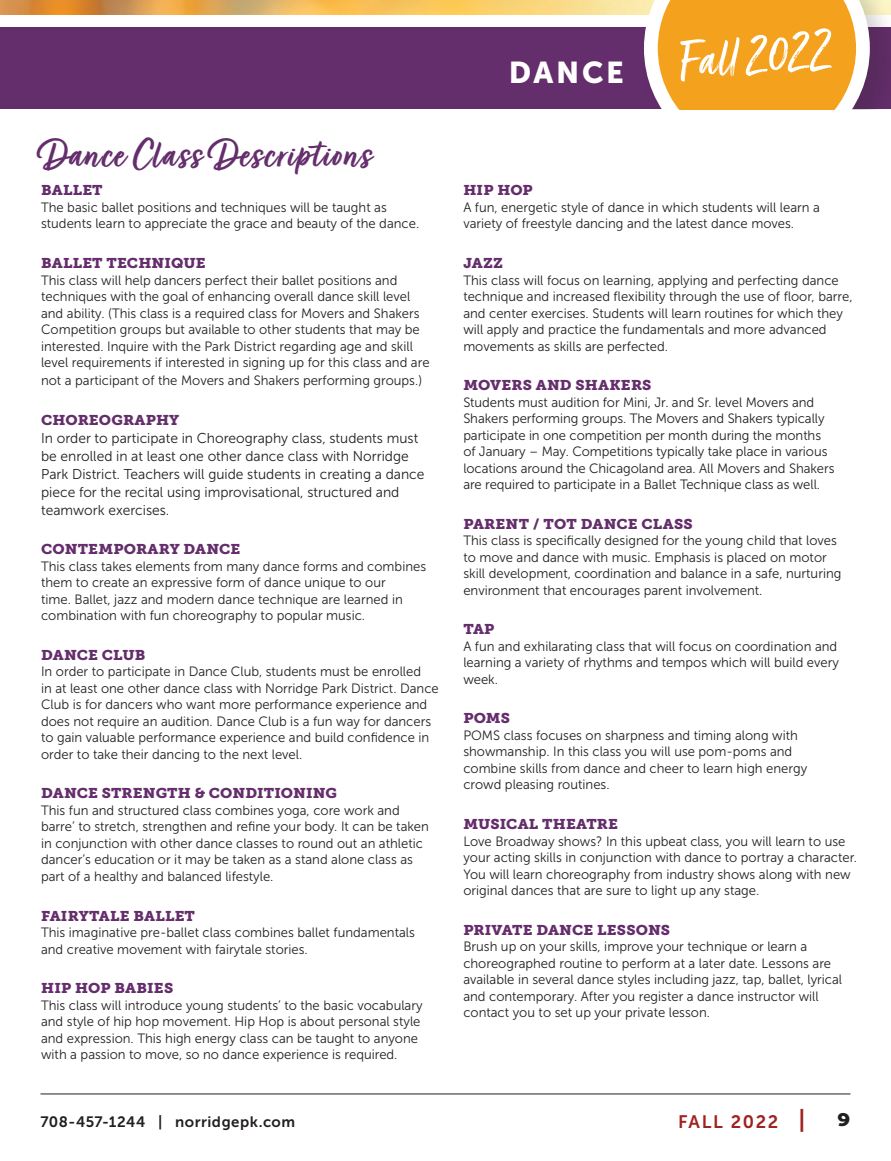
<style>
.page{position:relative;width:891px;height:1161px;background:#fff}
.page>*{position:absolute;margin:0;border:0;box-sizing:border-box;transform-origin:0 0}
.t1{font:60px "Turbinado Dry Pro";color:#fff}
.t2{font:43.5px "Turbinado Bold Pro";letter-spacing:.02em;color:#642d6b}
.t3{font:30px "Museo Sans 900";letter-spacing:.09em;color:#fff}
.t4{font:18px "Museo Sans 700";letter-spacing:.09em;color:#a02220}
.t5{font:18px "Museo Sans 900";color:#231f20;scale:1.2 1}
.t6{font:15px "Museo Sans 700";letter-spacing:.035em;color:#231f20}
.t7{font:14.25px/18px "Museo Sans 300";color:#231f20}
.t8{font:14.1px "Museo Slab 900";letter-spacing:.01em;color:#642d6b;scale:1.06 1}
.t9{font:13.5px/16.5px "Museo Sans 300";color:#231f20}
.s1{font-size:24px}
</style>
<div class="page">
<hr style="left:40px;top:1094px;width:810px;height:1px;background:#231f20">
<img style="left:0;top:0;width:640px;height:15px">
<div style="left:0;top:27px;width:891px;height:82px;background:#642d6b"></div>
<div style="left:640px;top:0;width:251px;height:109px;background:#231f20;opacity:.2"></div>
<svg style="left:644px;top:0;width:226px;height:109px"></svg>
<h2 class="t2" style="left:39px;top:131px;width:332px">Dance Class Descriptions</h2>
<p class="t8" style="left:41px;top:182px;width:60px">BALLET</p>
<p class="t9" style="left:41px;top:199px;width:380px">The basic ballet positions and techniques will be taught as students learn to appreciate the grace and beauty of the dance.</p>
<p class="t8" style="left:41px;top:255px;width:157px">BALLET TECHNIQUE</p>
<p class="t9" style="left:41px;top:272px;width:390px">This class will help dancers perfect their ballet positions and techniques with the goal of enhancing overall dance skill level and ability. (This class is a required class for Movers and Shakers Competition groups but available to other students that may be interested. Inquire with the Park District regarding age and skill level requirements if interested in signing up for this class and are</p>
<p class="t9" style="left:41px;top:372px;width:383px">not a participant of the Movers and Shakers performing groups.)</p>
<p class="t8" style="left:41px;top:412px;width:132px">CHOREOGRAPHY</p>
<p class="t7" style="left:41px;top:429px;width:385px">In order to participate in Choreography class, students must be enrolled in at least one other dance class with Norridge Park District. Teachers will guide students in creating a dance piece for the recital using improvisational, structured and teamwork exercises.</p>
<p class="t8" style="left:41px;top:541px;width:190px">CONTEMPORARY DANCE</p>
<p class="t9" style="left:41px;top:558px;width:387px">This class takes elements from many dance forms and combines them to create an expressive form of dance unique to our<br>time. Ballet, jazz and modern dance technique are learned in combination with fun choreography to popular music.</p>
<p class="t8" style="left:41px;top:647px;width:100px">DANCE CLUB</p>
<p class="t9" style="left:41px;top:664px;width:399px">In order to participate in Dance Club, students must be enrolled<br>in at least one other dance class with Norridge Park District. Dance Club is for dancers who want more performance experience and does not require an audition. Dance Club is a fun way for dancers to gain valuable performance experience and build confidence in order to take their dancing to the next level.</p>
<p class="t8" style="left:41px;top:785px;width:281px">DANCE STRENGTH &amp; CONDITIONING</p>
<p class="t9" style="left:41px;top:802px;width:389px">This fun and structured class combines yoga, core work and barre’ to stretch, strengthen and refine your body. It can be taken in conjunction with other dance classes to round out an athletic dancer’s education or it may be taken as a stand alone class as part of a healthy and balanced lifestyle.</p>
<p class="t8" style="left:41px;top:907px;width:147px">FAIRYTALE BALLET</p>
<p class="t9" style="left:41px;top:924px;width:375px">This imaginative pre-ballet class combines ballet fundamentals and creative movement with fairytale stories.</p>
<p class="t8" style="left:41px;top:980px;width:126px">HIP HOP BABIES</p>
<p class="t9" style="left:41px;top:997px;width:383px">This class will introduce young students’ to the basic vocabulary and style of hip hop movement. Hip Hop is about personal style and expression. This high energy class can be taught to anyone with a passion to move, so no dance experience is required.</p>
<h3 class="t3" style="left:509px;top:55px;width:117px">DANCE</h3>
<h1 class="t1" style="left:693px;top:18px;width:154px;rotate:-5deg">Fall 2020</h1>
<h1 class="t1" style="left:675px;top:29px;width:155px;rotate:-5deg">Fall 2022</h1>
<p class="t8" style="left:463px;top:182px;width:67px">HIP HOP</p>
<p class="t9" style="left:463px;top:199px;width:358px">A fun, energetic style of dance in which students will learn a variety of freestyle dancing and the latest dance moves.</p>
<p class="t8" style="left:463px;top:255px;width:39px">JAZZ</p>
<p class="t9" style="left:463px;top:272px;width:391px">This class will focus on learning, applying and perfecting dance technique and increased flexibility through the use of floor, barre, and center exercises. Students will learn routines for which they will apply and practice the fundamentals and more advanced movements as skills are perfected.</p>
<p class="t8" style="left:463px;top:377px;width:179px">MOVERS AND SHAKERS</p>
<p class="t9" style="left:463px;top:394px;width:373px">Students must audition for Mini, Jr. and Sr. level Movers and Shakers performing groups. The Movers and Shakers typically participate in one competition per month during the months of January – May. Competitions typically take place in various locations around the Chicagoland area. All Movers and Shakers are required to participate in a Ballet Technique class as well.</p>
<p class="t8" style="left:463px;top:516px;width:218px">PARENT / TOT DANCE CLASS</p>
<p class="t9" style="left:463px;top:532px;width:380px">This class is specifically designed for the young child that loves to move and dance with music. Emphasis is placed on motor skill development, coordination and balance in a safe, nurturing environment that encourages parent involvement.</p>
<p class="t8" style="left:463px;top:621px;width:31px">TAP</p>
<p class="t9" style="left:463px;top:638px;width:377px">A fun and exhilarating class that will focus on coordination and learning a variety of rhythms and tempos which will build every week.</p>
<p class="t8" style="left:463px;top:710px;width:46px">POMS</p>
<p class="t9" style="left:463px;top:727px;width:345px">POMS class focuses on sharpness and timing along with showmanship. In this class you will use pom-poms and combine skills from dance and cheer to learn high energy crowd pleasing routines.</p>
<p class="t8" style="left:463px;top:816px;width:148px">MUSICAL THEATRE</p>
<p class="t9" style="left:463px;top:833px;width:395px">Love Broadway shows? In this upbeat class, you will learn to use your acting skills in conjunction with dance to portray a character.<br>You will learn choreography from industry shows along with new original dances that are sure to light up any stage.</p>
<p class="t8" style="left:463px;top:922px;width:197px">PRIVATE DANCE LESSONS</p>
<p class="t9" style="left:463px;top:938px;width:380px">Brush up on your skills, improve your technique or learn a choreographed routine to perform at a later date. Lessons are available in several dance styles including jazz, tap, ballet, lyrical and contemporary. After you register a dance instructor will contact you to set up your private lesson.</p>
<p class="t6" style="left:40px;top:1114px;width:256px">708-457-1244 | norridgepk.com</p>
<h3 class="t4" style="left:678px;top:1112px;width:129px">FALL 2022 <span class="s1">|</span></h3>
<h3 class="t5" style="left:837px;top:1110px;width:13px">9</h3>
</div>
